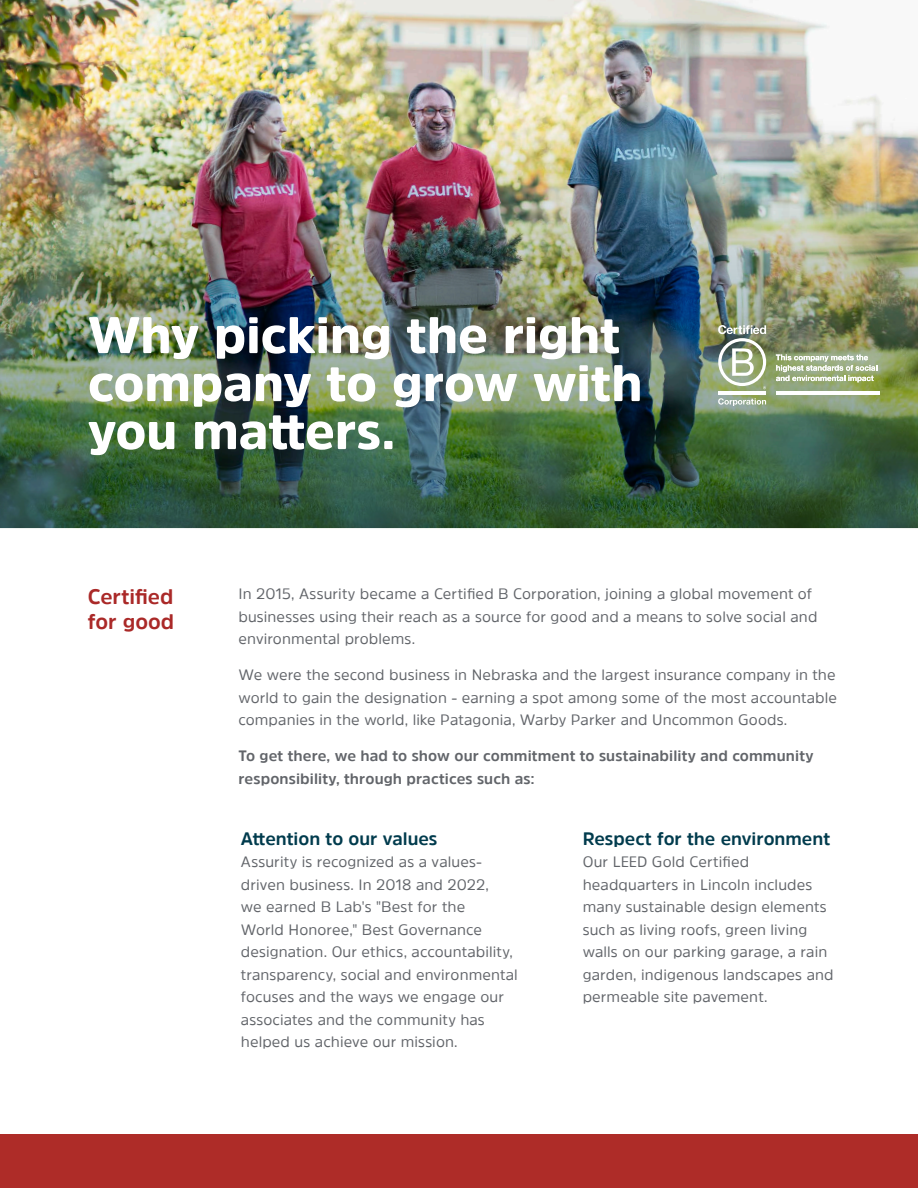
<style>
.page{position:relative;width:918px;height:1188px;background:#fff}
.page>*{position:absolute;margin:0;border:0;box-sizing:border-box;transform-origin:0 0}
.H1_40pt_Bold_42pt_le{font:900 51px/48px "Amsi Pro";letter-spacing:-.005em;color:#fff}
.H1_40pt_Bold_42pt_le-2{font:700 21px/25.2px "Amsi Pro";color:#aa2928}
.Bullet_Standard_10pt{font:700 18px "Amsi Pro";color:#003b4d}
.Bullet_Standard_10pt-2{font:15px/22.5px "Amsi Pro";letter-spacing:.005em;color:#62656a}
.Bullet_Standard_10pt-3{font:700 15px/22.5px "Amsi Pro";letter-spacing:.01em;color:#62656a}
</style>
<div class="page">
<img style="left:0;top:0;width:918px;height:527px">
<div style="left:0;top:1134px;width:918px;height:54px;background:#ae2c28"></div>
<hr style="left:718px;top:391px;width:48px;height:3px;background:#fff">
<img style="left:718px;top:325px;width:48px;height:64px">
<svg style="left:718px;top:398px;width:48px;height:8px"></svg>
<hr style="left:776px;top:391px;width:103px;height:3px;background:#fff">
<svg style="left:776px;top:355px;width:101px;height:27px"></svg>
<p class="H1_40pt_Bold_42pt_le" style="left:88px;top:310px;width:556px">Why picking the right company to grow with you matters.</p>
<p class="H1_40pt_Bold_42pt_le-2" style="left:88px;top:583px;width:88px">Certified for good</p>
<p class="Bullet_Standard_10pt-2" style="left:238px;top:582px;width:580px">In 2015, Assurity became a Certified B Corporation, joining a global movement of businesses using their reach as a source for good and a means to solve social and environmental problems.</p>
<p class="Bullet_Standard_10pt-2" style="left:238px;top:663px;width:600px;text-align:justify">We were the second business in Nebraska and the largest insurance company in the world to gain the designation - earning a spot among some of the most accountable companies in the world, like Patagonia, Warby Parker and Uncommon Goods.</p>
<p class="Bullet_Standard_10pt-3" style="left:238px;top:744px;width:577px">To get there, we had to show our commitment to sustainability and community responsibility, through practices such as:</p>
<p class="Bullet_Standard_10pt" style="left:241px;top:826px;width:198px">Attention to our values</p>
<p class="Bullet_Standard_10pt-2" style="left:241px;top:850px;width:278px">Assurity is recognized as a values&shy;driven business. In 2018 and 2022,<br>we earned B Lab's "Best for the<br>World Honoree," Best Governance designation. Our ethics, accountability, transparency, social and environmental focuses and the ways we engage our associates and the community has helped us achieve our mission.</p>
<p class="Bullet_Standard_10pt" style="left:583px;top:826px;width:249px">Respect for the environment</p>
<p class="Bullet_Standard_10pt-2" style="left:583px;top:850px;width:252px">Our LEED Gold Certified headquarters in Lincoln includes many sustainable design elements such as living roofs, green living walls on our parking garage, a rain garden, indigenous landscapes and permeable site pavement.</p>
</div>
